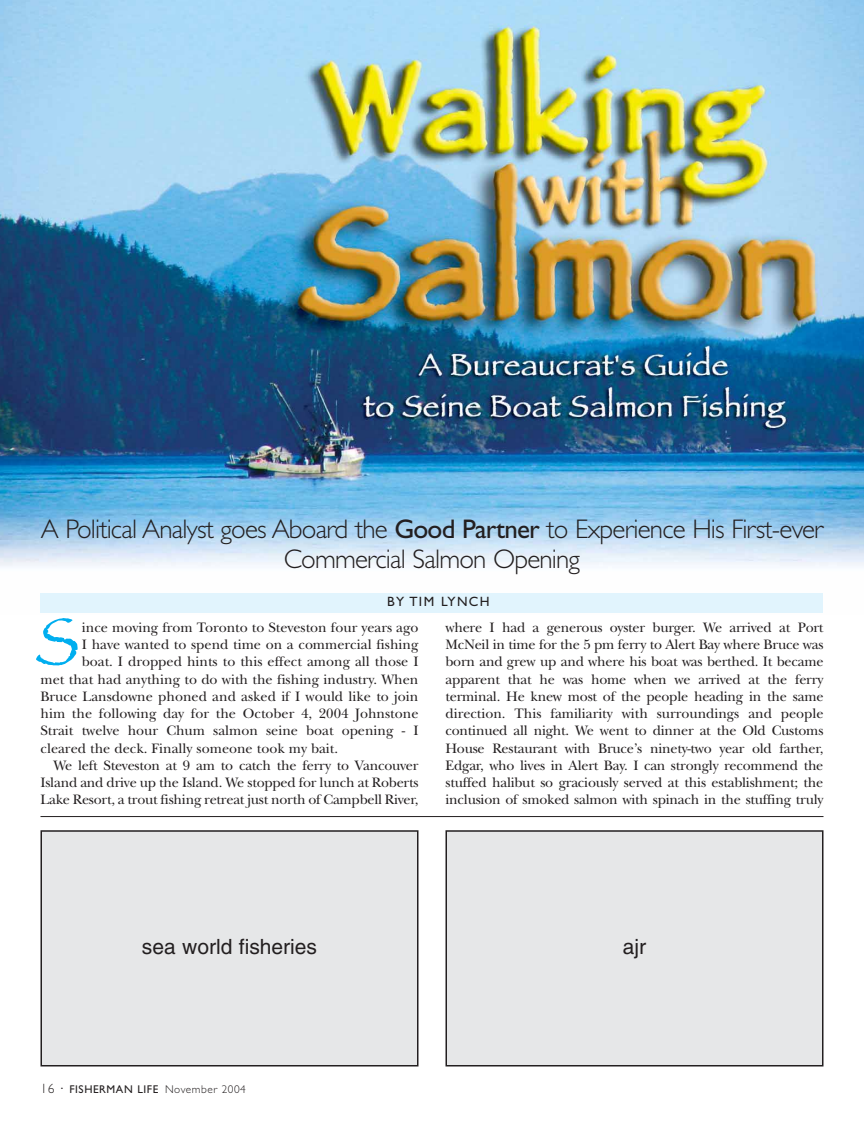
<style>
.page{position:relative;width:864px;height:1134px;background:#fff}
.page>*{position:absolute;margin:0;border:0;box-sizing:border-box;transform-origin:0 0}
.t1{font:69px "Papyrus Plain";color:#00aeef}
.t2{font:300 27px/30px "Gill Sans";letter-spacing:-.03em;color:#231f20;text-align:center}
.t3{font:21px "Helvetica";color:#231f20}
.t4{font:14.25px/17.2px "New Baskerville";color:#231f20;text-align:justify}
.t5{font:13.5px "Gill Sans";letter-spacing:.1em;color:#231f20}
.t6{font:11.25px "Gill Sans";letter-spacing:.05em;color:#231f20}
.s1{font-weight:400}
.s2{font-weight:300;font-size:13.5px}
.s3{font-weight:300}
</style>
<div class="page">
<img style="left:0;top:0;width:864px;height:567px">
<hr style="left:40px;top:816px;width:784px;height:1px;background:#231f20">
<div style="left:446px;top:831px;width:377px;height:235px;background:#e6e7e8"></div>
<div style="left:446px;top:830px;width:378px;height:236px;border:2px solid #231f20"></div>
<div style="left:41px;top:831px;width:377px;height:235px;background:#e6e7e8"></div>
<div style="left:40px;top:830px;width:378px;height:236px;border:2px solid #231f20"></div>
<div style="left:40px;top:593px;width:784px;height:20px;background:#e1f4fd"></div>
<h2 class="t2" style="left:41px;top:517px;width:784px">A Political Analyst goes Aboard the <span class="s1">Good Partner</span> to Experience His First-ever<br>Commercial Salmon Opening</h2>
<p class="t5" style="left:387px;top:597px;width:104px">BY TIM LYNCH</p>
<h1 class="t1" style="left:35px;top:597px;width:46px">S</h1>
<p class="t4" style="left:82px;top:620px;width:338px">ince moving from Toronto to Steveston four years ago</p>
<p class="t4" style="left:82px;top:638px;width:338px">I have wanted to spend time on a commercial fishing</p>
<p class="t4" style="left:82px;top:655px;width:338px">boat. I dropped hints to this effect among all those I</p>
<p class="t4" style="left:40px;top:672px;width:379px">met that had anything to do with the fishing industry. When</p>
<p class="t4" style="left:40px;top:689px;width:379px">Bruce Lansdowne phoned and asked if I would like to join</p>
<p class="t4" style="left:40px;top:707px;width:379px">him the following day for the October 4, 2004 Johnstone</p>
<p class="t4" style="left:40px;top:724px;width:379px">Strait twelve hour Chum salmon seine boat opening - I</p>
<p class="t4" style="left:40px;top:741px;width:299px">cleared the deck. Finally someone took my bait.</p>
<p class="t4" style="left:53px;top:758px;width:367px">We left Steveston at 9 am to catch the ferry to Vancouver</p>
<p class="t4" style="left:40px;top:776px;width:380px">Island and drive up the Island. We stopped for lunch at Roberts</p>
<p class="t4" style="left:40px;top:793px;width:380px">Lake Resort, a trout fishing retreat just north of Campbell River,</p>
<p class="t4" style="left:446px;top:620px;width:380px">where I had a generous oyster burger. We arrived at Port McNeil in time for the 5 pm ferry to Alert Bay where Bruce was born and grew up and where his boat was berthed. It became apparent that he was home when we arrived at the ferry terminal. He knew most of the people heading in the same direction. This familiarity with surroundings and people continued all night. We went to dinner at the Old Customs House Restaurant with Bruce’s ninety-two year old farther, Edgar, who lives in Alert Bay. I can strongly recommend the stuffed halibut so graciously served at this establishment; the inclusion of smoked salmon with spinach in the stuffing truly</p>
<h3 class="t3" style="left:142px;top:939px;width:177px">sea world fisheries</h3>
<h3 class="t3" style="left:623px;top:939px;width:25px">ajr</h3>
<p class="t6" style="left:40px;top:1085px;width:207px"><span class="s2">16 ·</span> FISHERMAN LIFE <span class="s3">November 2004</span></p>
</div>
